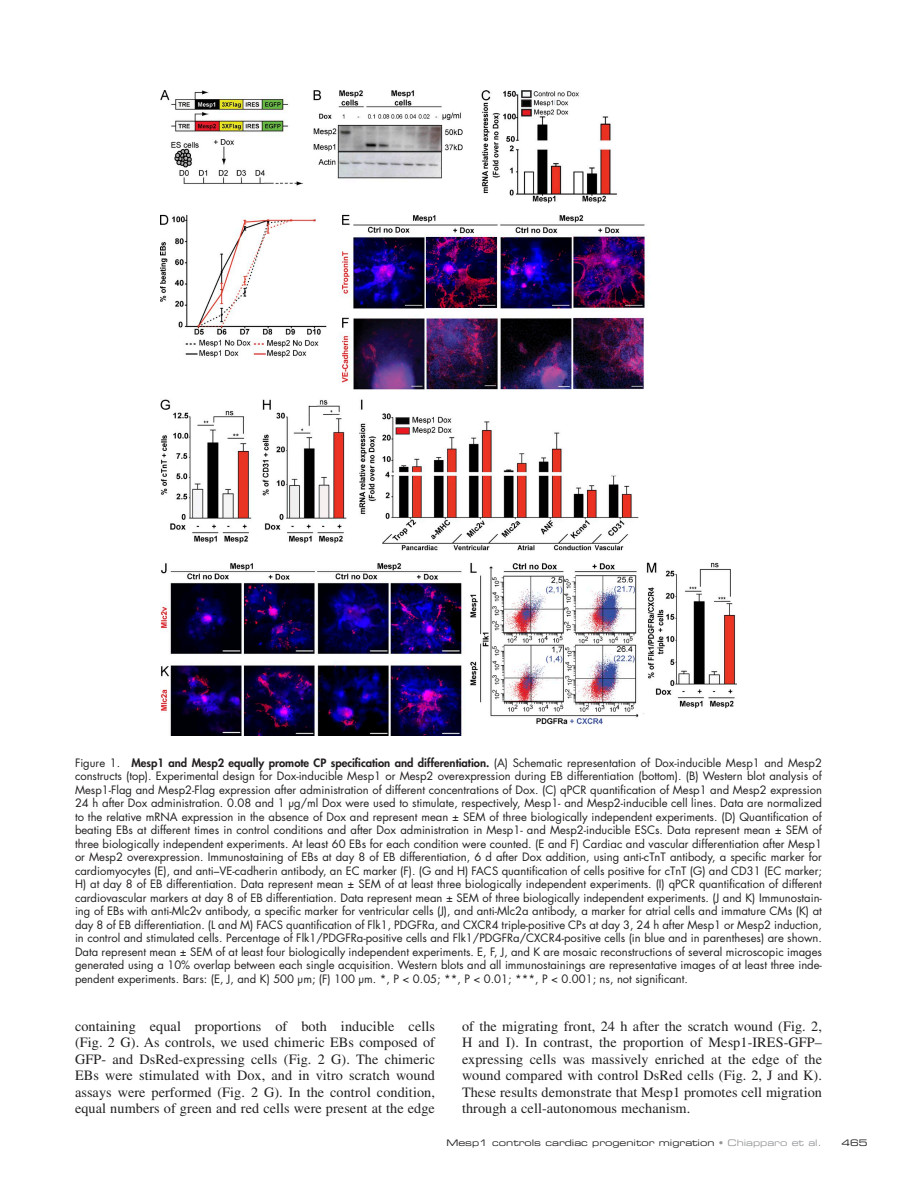
<style>
.page{position:relative;width:918px;height:1188px;background:#fff}
.page>*{position:absolute;margin:0;border:0;box-sizing:border-box;transform-origin:0 0}
.t1{font:14.25px/16.5px "Times LT Std";letter-spacing:.005em;color:#231f20;text-align:justify}
.t2{font:11.25px/13.5px "Futura Std";color:#231f20;text-align:justify}
.t3{font:9px "Eurostile LT Std Ex 2";color:#231f20}
.s1{font-weight:800}
.s2{color:#949698}
</style>
<div class="page">
<img style="left:160px;top:90px;width:576px;height:645px">
<p class="t2" style="left:75px;top:756px;width:749px">Figure 1. <span class="s1">Mesp1 and Mesp2 equally promote CP specification and differentiation.</span> (A) Schematic representation of Dox-inducible Mesp1 and Mesp2 constructs (top). Experimental design for Dox-inducible Mesp1 or Mesp2 overexpression during EB differentiation (bottom). (B) Western blot analysis of Mesp1-Flag and Mesp2-Flag expression after administration of different concentrations of Dox. (C) qPCR quantification of Mesp1 and Mesp2 expression 24 h after Dox administration. 0.08 and 1 µg/ml Dox were used to stimulate, respectively, Mesp1- and Mesp2-inducible cell lines. Data are normalized to the relative mRNA expression in the absence of Dox and represent mean ± SEM of three biologically independent experiments. (D) Quantification of beating EBs at different times in control conditions and after Dox administration in Mesp1- and Mesp2-inducible ESCs. Data represent mean ± SEM of three biologically independent experiments. At least 60 EBs for each condition were counted. (E and F) Cardiac and vascular differentiation after Mesp1 or Mesp2 overexpression. Immunostaining of EBs at day 8 of EB differentiation, 6 d after Dox addition, using anti-cTnT antibody, a specific marker for cardiomyocytes (E), and anti–VE-cadherin antibody, an EC marker (F). (G and H) FACS quantification of cells positive for cTnT (G) and CD31 (EC marker; H) at day 8 of EB differentiation. Data represent mean ± SEM of at least three biologically independent experiments. (I) qPCR quantification of different cardiovascular markers at day 8 of EB differentiation. Data represent mean ± SEM of three biologically independent experiments. (J and K) Immunostain&shy;ing of EBs with anti-Mlc2v antibody, a specific marker for ventricular cells (J), and anti-Mlc2a antibody, a marker for atrial cells and immature CMs (K) at day 8 of EB differentiation. (L and M) FACS quantification of Flk1, PDGFRa, and CXCR4 triple-positive CPs at day 3, 24 h after Mesp1 or Mesp2 induction, in control and stimulated cells. Percentage of Flk1/PDGFRa-positive cells and Flk1/PDGFRa/CXCR4-positive cells (in blue and in parentheses) are shown.<br>Data represent mean ± SEM of at least four biologically independent experiments. E, F, J, and K are mosaic reconstructions of several microscopic images generated using a 10% overlap between each single acquisition. Western blots and all immunostainings are representative images of at least three inde&shy;pendent experiments. Bars: (E, J, and K) 500 µm; (F) 100 µm. *, P &lt; 0.05; **, P &lt; 0.01; ***, P &lt; 0.001; ns, not significant.</p>
<p class="t1" style="left:75px;top:1017px;width:362px">containing equal proportions of both inducible cells (Fig. 2 G). As controls, we used chimeric EBs composed of GFP- and DsRed-expressing cells (Fig. 2 G). The chimeric EBs were stimulated with Dox, and in vitro scratch wound assays were performed (Fig. 2 G). In the control condition, equal numbers of green and red cells were present at the edge</p>
<p class="t1" style="left:462px;top:1017px;width:362px">of the migrating front, 24 h after the scratch wound (Fig. 2, H and I). In contrast, the proportion of Mesp1-IRES-GFP– expressing cells was massively enriched at the edge of the wound compared with control DsRed cells (Fig. 2, J and K).<br>These results demonstrate that Mesp1 promotes cell migration through a cell-autonomous mechanism.</p>
<p class="t3" style="left:446px;top:1136px;width:377px">Mesp1 controls cardiac progenitor migration <span class="s2">• Chiapparo et al.</span></p>
<p class="t3" style="left:841px;top:1136px;width:28px">465</p>
</div>
